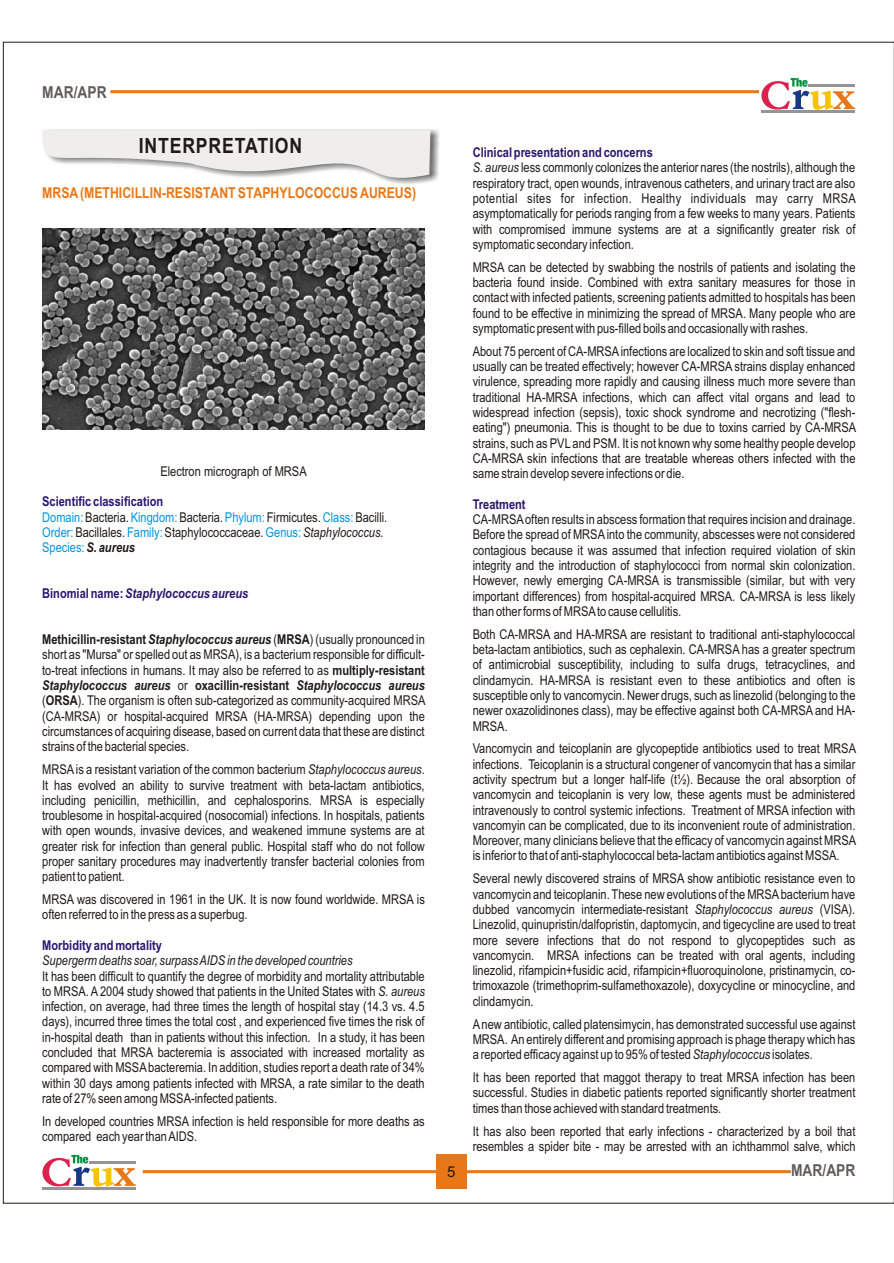
<style>
.page{position:relative;width:894px;height:1263px;background:#fff}
.page>*{position:absolute;margin:0;border:0;box-sizing:border-box;transform-origin:0 0}
.t1{font:700 21px "Arial Narrow";letter-spacing:.04em;color:#1f1a17}
.t2{font:700 16.5px "Arial Narrow";color:#615c5c}
.t3{font:700 15px "Arial Narrow";color:#e87817}
.t4{font:15px "Arial";color:#1f1a17}
.t5{font:13.5px/15.3px "Arial Narrow";color:#1f1a17;text-align:justify}
.t6{font:700 13.5px "Arial Narrow";color:#291770}
.t7{font:italic 13.5px "Arial Narrow";color:#1f1a17}
.t8{font:italic 700 13.5px "Arial Narrow";color:#291770}
.s1{color:#0094de}
.s2{font-style:italic}
.s3{font-weight:700;font-style:italic}
.s4{font-style:normal}
.s5{font-weight:700}
</style>
<div class="page">
<img style="left:49px;top:129px;width:390px;height:53px">
<svg style="left:42px;top:130px;width:388px;height:54px"></svg>
<div style="left:436px;top:1155px;width:30px;height:34px;background:#e87817"></div>
<hr style="left:143px;top:1170px;width:294px;height:3px;background:#e87817">
<hr style="left:459px;top:1170px;width:332px;height:3px;background:#e87817">
<hr style="left:42px;top:1188px;width:94px;height:2px;background:#969494">
<svg style="left:42px;top:1155px;width:94px;height:32px"></svg>
<hr style="left:89px;top:1161px;width:47px;height:2px;background:#969494">
<hr style="left:110px;top:90px;width:649px;height:3px;background:#e87817">
<hr style="left:761px;top:111px;width:94px;height:2px;background:#969494">
<svg style="left:761px;top:78px;width:94px;height:32px"></svg>
<hr style="left:809px;top:84px;width:46px;height:3px;background:#969494">
<img style="left:42px;top:228px;width:383px;height:202px">
<p class="t2" style="left:42px;top:86px;width:66px">MAR/APR</p>
<h1 class="t1" style="left:139px;top:138px;width:165px">INTERPRETATION</h1>
<p class="t3" style="left:42px;top:187px;width:375px">MRSA (METHICILLIN-RESISTANT STAPHYLOCOCCUS AUREUS)</p>
<p class="t5" style="left:160px;top:465px;width:148px">Electron micrograph of MRSA</p>
<p class="t5" style="left:42px;top:511px;width:347px;text-align:left"><span class="s1">Domain:</span> Bacteria.<span class="s1">Kingdom:</span> Bacteria.<span class="s1">Phylum:</span> Firmicutes.<span class="s1">Class:</span>Bacilli.<br><span class="s1">Order:</span> Bacillales.<span class="s1">Family:</span> Staphylococcaceae.<span class="s1">Genus:</span><span class="s2">Staphylococcus.<br></span><span class="s1">Species:</span><span class="s3">S. aureus</span></p>
<p class="t6" style="left:42px;top:497px;width:123px">Scientific classification</p>
<p class="t8" style="left:42px;top:588px;width:208px"><span class="s4">Binomial name:</span> Staphylococcus aureus</p>
<p class="t5" style="left:42px;top:633px;width:385px"><span class="s5">Methicillin-resistant</span> <span class="s3">Staphylococcus aureus</span> (<span class="s5">MRSA</span>) (usually pronounced in short as "Mursa" or spelled out as MRSA), is a bacterium responsible for difficult&shy;to-treat infections in humans. It may also be referred to as <span class="s5">multiply-resistant </span><span class="s3">Staphylococcus aureus</span> or <span class="s5">oxacillin-resistant</span> <span class="s3">Staphylococcus aureus </span>(<span class="s5">ORSA</span>). The organism is often sub-categorized as community-acquired MRSA (CA-MRSA) or hospital-acquired MRSA (HA-MRSA) depending upon the circumstances of acquiring disease, based on current data that these are distinct strains of the bacterial species.</p>
<p class="t5" style="left:42px;top:763px;width:384px">MRSA is a resistant variation of the common bacterium <span class="s2">Staphylococcus aureus</span>.<br>It has evolved an ability to survive treatment with beta-lactam antibiotics, including penicillin, methicillin, and cephalosporins. MRSA is especially troublesome in hospital-acquired (nosocomial) infections. In hospitals, patients with open wounds, invasive devices, and weakened immune systems are at greater risk for infection than general public. Hospital staff who do not follow proper sanitary procedures may inadvertently transfer bacterial colonies from patient to patient.</p>
<p class="t5" style="left:42px;top:893px;width:384px">MRSA was discovered in 1961 in the UK. It is now found worldwide. MRSA is often referred to in the press as a superbug.</p>
<p class="t7" style="left:42px;top:956px;width:312px">Supergerm deaths soar, surpass AIDS in the developed countries</p>
<p class="t5" style="left:42px;top:969px;width:384px">It has been difficult to quantify the degree of morbidity and mortality attributable to MRSA. A 2004 study showed that patients in the United States with <span class="s2">S. aureus </span>infection, on average, had three times the length of hospital stay (14.3 vs. 4.5 days), incurred three times the total cost , and experienced five times the risk of in-hospital death than in patients without this infection. In a study, it has been concluded that MRSA bacteremia is associated with increased mortality as compared with MSSA bacteremia. In addition, studies report a death rate of 34% within 30 days among patients infected with MRSA, a rate similar to the death rate of 27% seen among MSSA-infected patients.</p>
<p class="t5" style="left:42px;top:1115px;width:384px">In developed countries MRSA infection is held responsible for more deaths as compared each year than AIDS.</p>
<p class="t6" style="left:42px;top:940px;width:121px">Morbidity and mortality</p>
<p class="t4" style="left:447px;top:1166px;width:10px">5</p>
<p class="t6" style="left:473px;top:148px;width:182px">Clinical presentation and concerns</p>
<p class="t5" style="left:473px;top:161px;width:385px"><span class="s2">S. aureus</span> less commonly colonizes the anterior nares (the nostrils), although the respiratory tract, open wounds, intravenous catheters, and urinary tract are also potential sites for infection. Healthy individuals may carry MRSA asymptomatically for periods ranging from a few weeks to many years. Patients with compromised immune systems are at a significantly greater risk of symptomatic secondary infection.</p>
<p class="t5" style="left:473px;top:261px;width:384px">MRSA can be detected by swabbing the nostrils of patients and isolating the bacteria found inside. Combined with extra sanitary measures for those in contact with infected patients, screening patients admitted to hospitals has been found to be effective in minimizing the spread of MRSA. Many people who are symptomatic present with pus-filled boils and occasionally with rashes.</p>
<p class="t5" style="left:473px;top:345px;width:385px">About 75 percent of CA-MRSA infections are localized to skin and soft tissue and usually can be treated effectively; however CA-MRSA strains display enhanced virulence, spreading more rapidly and causing illness much more severe than traditional HA-MRSA infections, which can affect vital organs and lead to widespread infection (sepsis), toxic shock syndrome and necrotizing ("flesh&shy;eating") pneumonia. This is thought to be due to toxins carried by CA-MRSA strains, such as PVL and PSM. It is not known why some healthy people develop CA-MRSA skin infections that are treatable whereas others infected with the same strain develop severe infections or die.</p>
<p class="t5" style="left:473px;top:513px;width:384px">CA-MRSA often results in abscess formation that requires incision and drainage.<br>Before the spread of MRSA into the community, abscesses were not considered contagious because it was assumed that infection required violation of skin integrity and the introduction of staphylococci from normal skin colonization.<br>However, newly emerging CA-MRSA is transmissible (similar, but with very important differences) from hospital-acquired MRSA. CA-MRSA is less likely than other forms of MRSA to cause cellulitis.</p>
<p class="t5" style="left:473px;top:628px;width:384px">Both CA-MRSA and HA-MRSA are resistant to traditional anti-staphylococcal beta-lactam antibiotics, such as cephalexin. CA-MRSA has a greater spectrum of antimicrobial susceptibility, including to sulfa drugs, tetracyclines, and clindamycin. HA-MRSA is resistant even to these antibiotics and often is susceptible only to vancomycin. Newer drugs, such as linezolid (belonging to the newer oxazolidinones class), may be effective against both CA-MRSA and HA-MRSA.</p>
<p class="t5" style="left:473px;top:742px;width:385px">Vancomycin and teicoplanin are glycopeptide antibiotics used to treat MRSA infections. Teicoplanin is a structural congener of vancomycin that has a similar activity spectrum but a longer half-life (t½). Because the oral absorption of vancomycin and teicoplanin is very low, these agents must be administered intravenously to control systemic infections. Treatment of MRSA infection with vancomyin can be complicated, due to its inconvenient route of administration.<br>Moreover, many clinicians believe that the efficacy of vancomycin against MRSA is inferior to that of anti-staphylococcal beta-lactam antibiotics against MSSA.</p>
<p class="t5" style="left:473px;top:872px;width:384px">Several newly discovered strains of MRSA show antibiotic resistance even to vancomycin and teicoplanin. These new evolutions of the MRSA bacterium have dubbed vancomycin intermediate-resistant <span class="s2">Staphylococcus aureus</span> (VISA).<br>Linezolid, quinupristin/dalfopristin, daptomycin, and tigecycline are used to treat more severe infections that do not respond to glycopeptides such as vancomycin. MRSA infections can be treated with oral agents, including linezolid, rifampicin+fusidic acid, rifampicin+fluoroquinolone, pristinamycin, co&shy;trimoxazole (trimethoprim-sulfamethoxazole), doxycycline or minocycline, and clindamycin.</p>
<p class="t5" style="left:473px;top:1017px;width:384px">A new antibiotic, called platensimycin, has demonstrated successful use against MRSA. An entirely different and promising approach is phage therapy which has a reported efficacy against up to 95% of tested <span class="s2">Staphylococcus</span> isolates.</p>
<p class="t5" style="left:473px;top:1071px;width:384px">It has been reported that maggot therapy to treat MRSA infection has been successful. Studies in diabetic patients reported significantly shorter treatment times than those achieved with standard treatments.</p>
<p class="t5" style="left:473px;top:1124px;width:384px">It has also been reported that early infections - characterized by a boil that resembles a spider bite - may be arrested with an ichthammol salve, which</p>
<p class="t6" style="left:473px;top:499px;width:54px">Treatment</p>
<p class="t2" style="left:791px;top:1165px;width:66px">MAR/APR</p>
</div>
